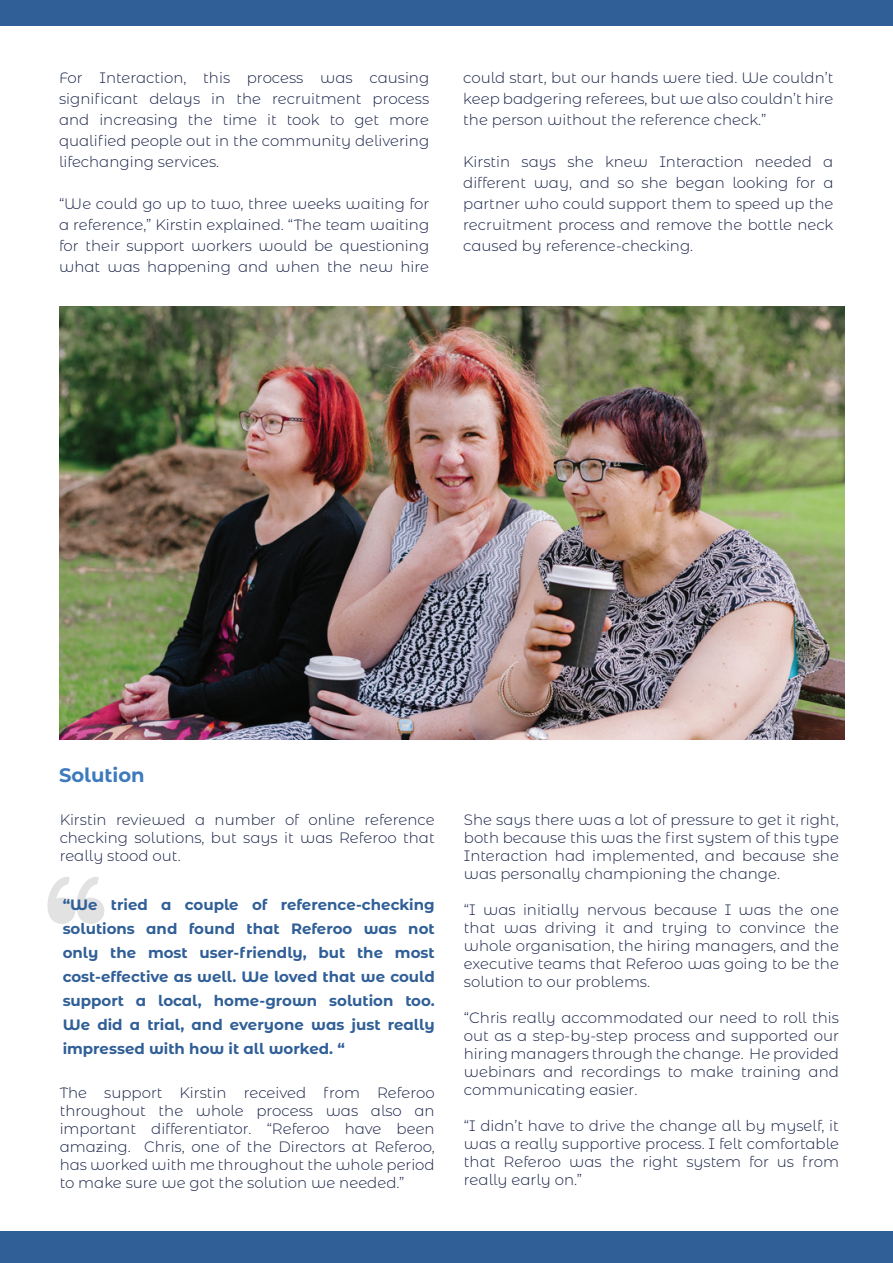
<style>
.page{position:relative;width:893px;height:1263px;background:#fff}
.page>*{position:absolute;margin:0;border:0;box-sizing:border-box;transform-origin:0 0}
.t1{font:700 19.5px "Montserrat Alternates";color:#3d7abe}
.t2{font:300 15px/18px "Montserrat Alternates";color:#182146;text-align:justify}
.t3{font:700 15px/24px "Montserrat Alternates";color:#305f97;text-align:justify}
</style>
<div class="page">
<div style="left:0;top:0;width:893px;height:25px;background:#305f97"></div>
<div style="left:0;top:1232px;width:893px;height:31px;background:#305f97"></div>
<img style="left:59px;top:306px;width:785px;height:434px">
<svg style="left:47px;top:877px;width:58px;height:47px"></svg>
<p class="t2" style="left:59px;top:66px;width:372px;line-height:21px">For Interaction, this process was causing significant delays in the recruitment process and increasing the time it took to get more qualified people out in the community delivering lifechanging services.</p>
<p class="t2" style="left:59px;top:192px;width:372px;line-height:21px">“We could go up to two, three weeks waiting for a reference,” Kirstin explained. “The team waiting for their support workers would be questioning what was happening and when the new hire</p>
<p class="t2" style="left:463px;top:66px;width:372px;line-height:21px">could start, but our hands were tied. We couldn’t keep badgering referees, but we also couldn’t hire the person without the reference check.”</p>
<p class="t2" style="left:463px;top:150px;width:372px;line-height:21px">Kirstin says she knew Interaction needed a different way, and so she began looking for a partner who could support them to speed up the recruitment process and remove the bottle neck caused by reference-checking.</p>
<h1 class="t1" style="left:59px;top:761px;width:87px">Solution</h1>
<p class="t2" style="left:60px;top:810px;width:377px">Kirstin reviewed a number of online reference checking solutions, but says it was Referoo that really stood out.</p>
<p class="t3" style="left:63px;top:892px;width:374px">“We tried a couple of reference-checking solutions and found that Referoo was not only the most user-friendly, but the most cost-effective as well. We loved that we could support a local, home-grown solution too.<br>We did a trial, and everyone was just really impressed with how it all worked. “</p>
<p class="t2" style="left:60px;top:1083px;width:377px">The support Kirstin received from Referoo throughout the whole process was also an important differentiator. “Referoo have been amazing. Chris, one of the Directors at Referoo, has worked with me throughout the whole period to make sure we got the solution we needed.”</p>
<p class="t2" style="left:464px;top:810px;width:377px">She says there was a lot of pressure to get it right, both because this was the first system of this type Interaction had implemented, and because she was personally championing the change.</p>
<p class="t2" style="left:464px;top:900px;width:377px">“I was initially nervous because I was the one that was driving it and trying to convince the whole organisation, the hiring managers, and the executive teams that Referoo was going to be the solution to our problems.</p>
<p class="t2" style="left:464px;top:1008px;width:377px">“Chris really accommodated our need to roll this out as a step-by-step process and supported our hiring managers through the change. He provided webinars and recordings to make training and communicating easier.</p>
<p class="t2" style="left:464px;top:1116px;width:377px">“I didn’t have to drive the change all by myself, it was a really supportive process. I felt comfortable that Referoo was the right system for us from really early on.”</p>
</div>
